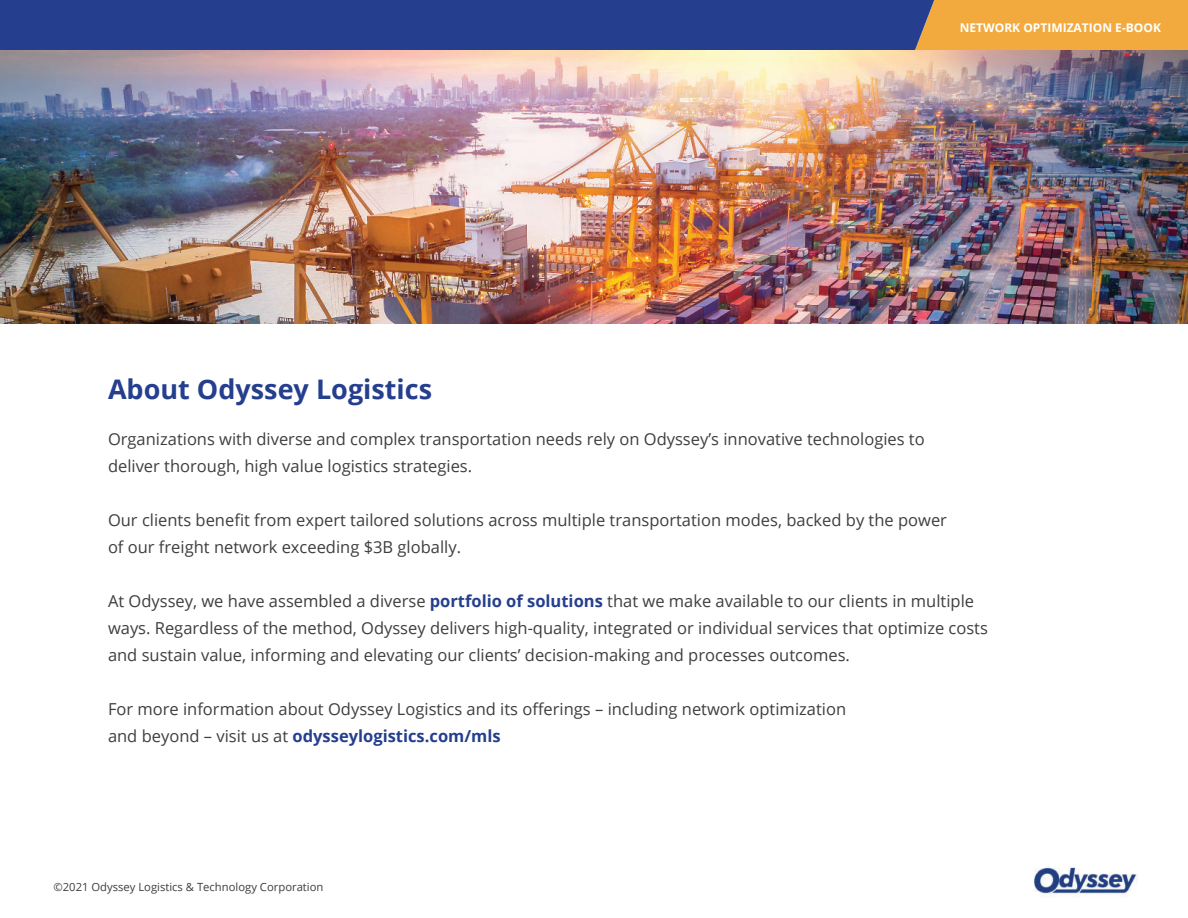
<style>
.page{position:relative;width:1188px;height:918px;background:#fff}
.page>*{position:absolute;margin:0;border:0;box-sizing:border-box;transform-origin:0 0}
.t1{font:700 27px "Open Sans";color:#253f8e}
.t2{font:16.5px/27px "Open Sans";color:#3e3e3f}
.t3{font:700 12px "Open Sans";color:#fff}
.t4{font:11.25px "Open Sans";color:#3e3e3f}
.s1{font-weight:700;color:#253f8e}
</style>
<div class="page">
<div style="left:934px;top:0;width:254px;height:51px;background:#f2aa3e"></div>
<div style="left:0;top:0;width:934px;height:51px;background:#253f8e"></div>
<img style="left:1033px;top:867px;width:105px;height:30px">
<img style="left:0;top:51px;width:1188px;height:273px">
<p class="t3" style="left:960px;top:20px;width:203px">NETWORK OPTIMIZATION E-BOOK</p>
<h1 class="t1" style="left:108px;top:378px;width:326px">About Odyssey Logistics</h1>
<p class="t2" style="left:108px;top:427px;width:818px">Organizations with diverse and complex transportation needs rely on Odyssey’s innovative technologies to deliver thorough, high value logistics strategies.</p>
<p class="t2" style="left:108px;top:506px;width:841px">Our clients benefit from expert tailored solutions across multiple transportation modes, backed by the power of our freight network exceeding $3B globally.</p>
<p class="t2" style="left:108px;top:589px;width:882px">At Odyssey, we have assembled a diverse <span class="s1">portfolio of solutions</span> that we make available to our clients in multiple ways. Regardless of the method, Odyssey delivers high-quality, integrated or individual services that optimize costs and sustain value, informing and elevating our clients’ decision-making and processes outcomes.</p>
<p class="t2" style="left:108px;top:695px;width:740px">For more information about Odyssey Logistics and its offerings – including network optimization and beyond – visit us at <span class="s1">odysseylogistics.com/mls</span></p>
<p class="t4" style="left:53px;top:882px;width:272px">©2021 Odyssey Logistics &amp; Technology Corporation</p>
</div>
